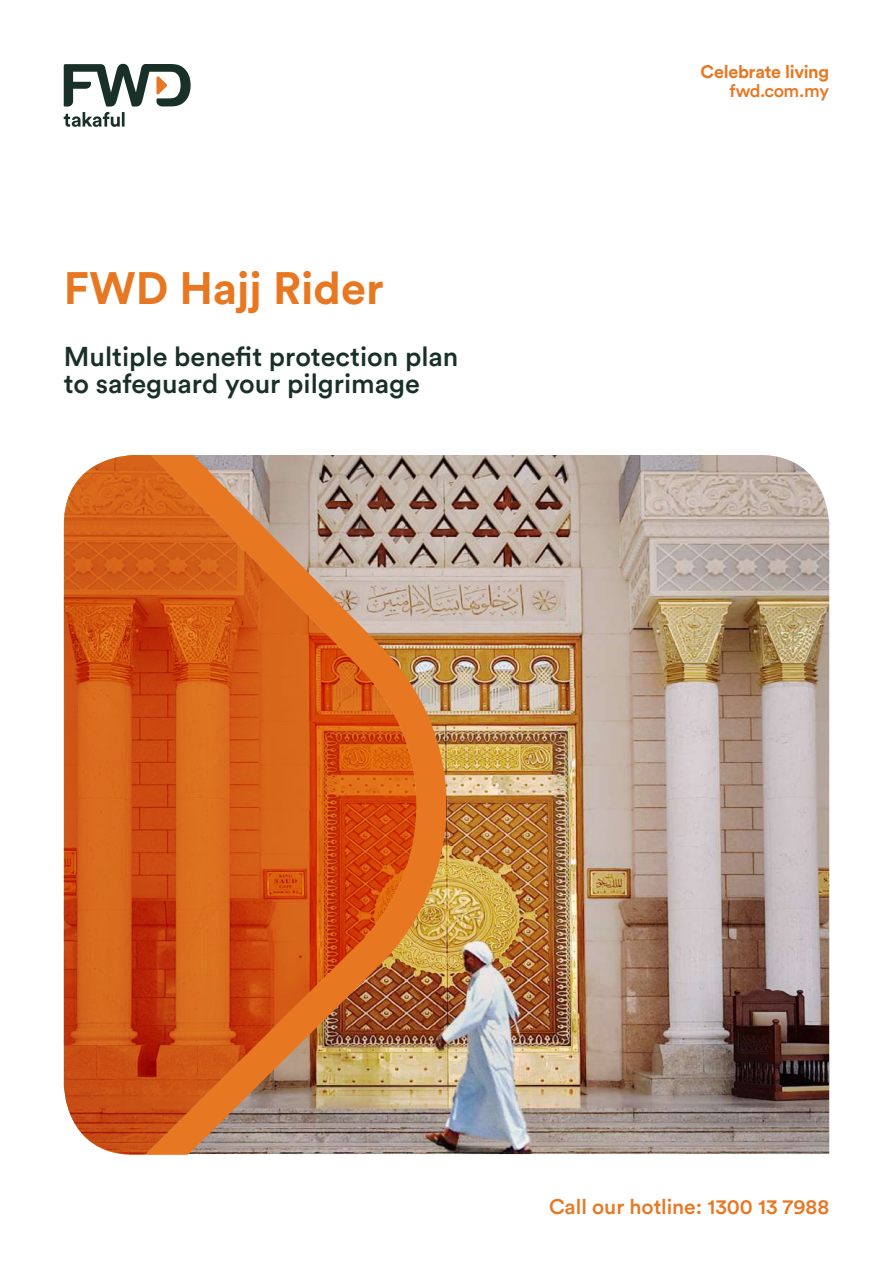
<style>
.page{position:relative;width:893px;height:1263px;background:#fff}
.page>*{position:absolute;margin:0;border:0;box-sizing:border-box;transform-origin:0 0}
.t1{font:700 45px "FWD Circular";color:#e87722}
.t2{font:500 27px/27px "FWD Circular";color:#183028}
.t3{font:500 21px "FWD Circular";color:#e87722}
.t4{font:700 18px "FWD Circular";letter-spacing:-.015em;color:#e87722}
.t5{font:500 18px "FWD Circular";letter-spacing:-.02em;color:#e87722}
</style>
<div class="page">
<img style="left:446px;top:455px;width:383px;height:699px">
<svg style="left:64px;top:64px;width:127px;height:63px"></svg>
<img style="left:64px;top:455px;width:382px;height:700px">
<h1 class="t1" style="left:64px;top:258px;width:321px">FWD Hajj Rider</h1>
<p class="t2" style="left:64px;top:341px;width:396px">Multiple benefit protection plan to safeguard your pilgrimage</p>
<p class="t4" style="left:700px;top:60px;width:130px">Celebrate living</p>
<p class="t5" style="left:729px;top:79px;width:101px">fwd.com.my</p>
<p class="t3" style="left:549px;top:1192px;width:282px">Call our hotline: 1300 13 7988</p>
</div>
